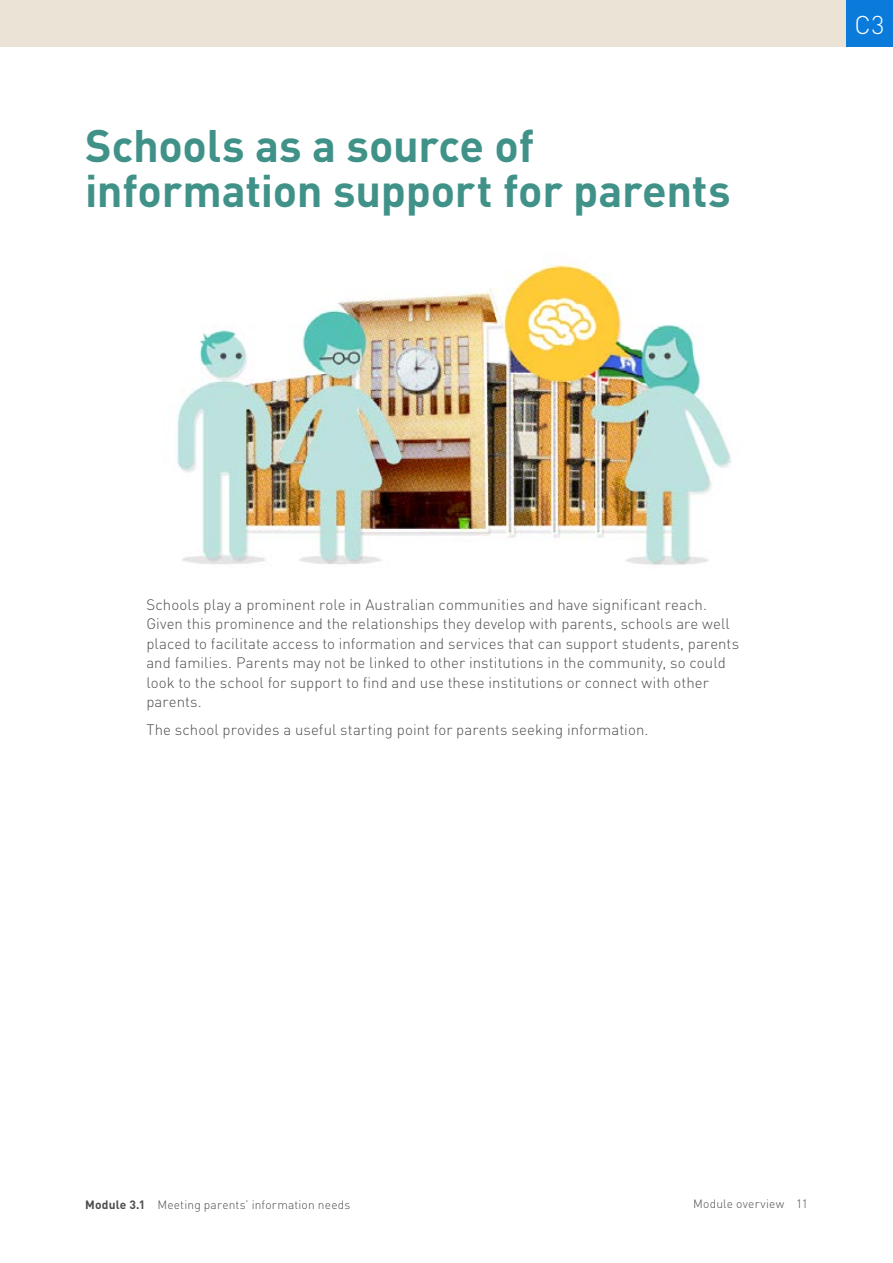
<style>
.page{position:relative;width:893px;height:1263px;background:#fff}
.page>*{position:absolute;margin:0;border:0;box-sizing:border-box;transform-origin:0 0}
.t1{font:700 45px/45px "DIN Pro";letter-spacing:-.005em;color:#409289}
.t2{font:300 25.5px "DIN Pro";color:#fff}
.body_1{font:300 15px/19.5px "DIN Pro";letter-spacing:.005em;color:#4f4e4f}
.t3{font:300 12px "DIN Pro";letter-spacing:.015em;color:#4f4e4f}
.s1{font-weight:700}
</style>
<div class="page">
<div style="left:0;top:0;width:893px;height:47px;background:#ebe3d6"></div>
<div style="left:846px;top:0;width:47px;height:47px;background:#0a7adb"></div>
<img style="left:177px;top:264px;width:554px;height:301px">
<h1 class="t1" style="left:85px;top:118px;width:647px">Schools as a source of information support for parents</h1>
<h2 class="t2" style="left:855px;top:5px;width:31px">C3</h2>
<p class="body_1" style="left:146px;top:593px;width:594px">Schools play a prominent role in Australian communities and have significant reach.<br>Given this prominence and the relationships they develop with parents, schools are well placed to facilitate access to information and services that can support students, parents and families. Parents may not be linked to other institutions in the community, so could look to the school for support to find and use these institutions or connect with other parents.</p>
<p class="body_1" style="left:146px;top:718px;width:504px">The school provides a useful starting point for parents seeking information.</p>
<p class="t3" style="left:85px;top:1195px;width:267px"><span class="s1">Module 3.1</span> Meeting parents’ information needs</p>
<p class="t3" style="left:693px;top:1194px;width:116px">Module overview 11</p>
</div>
